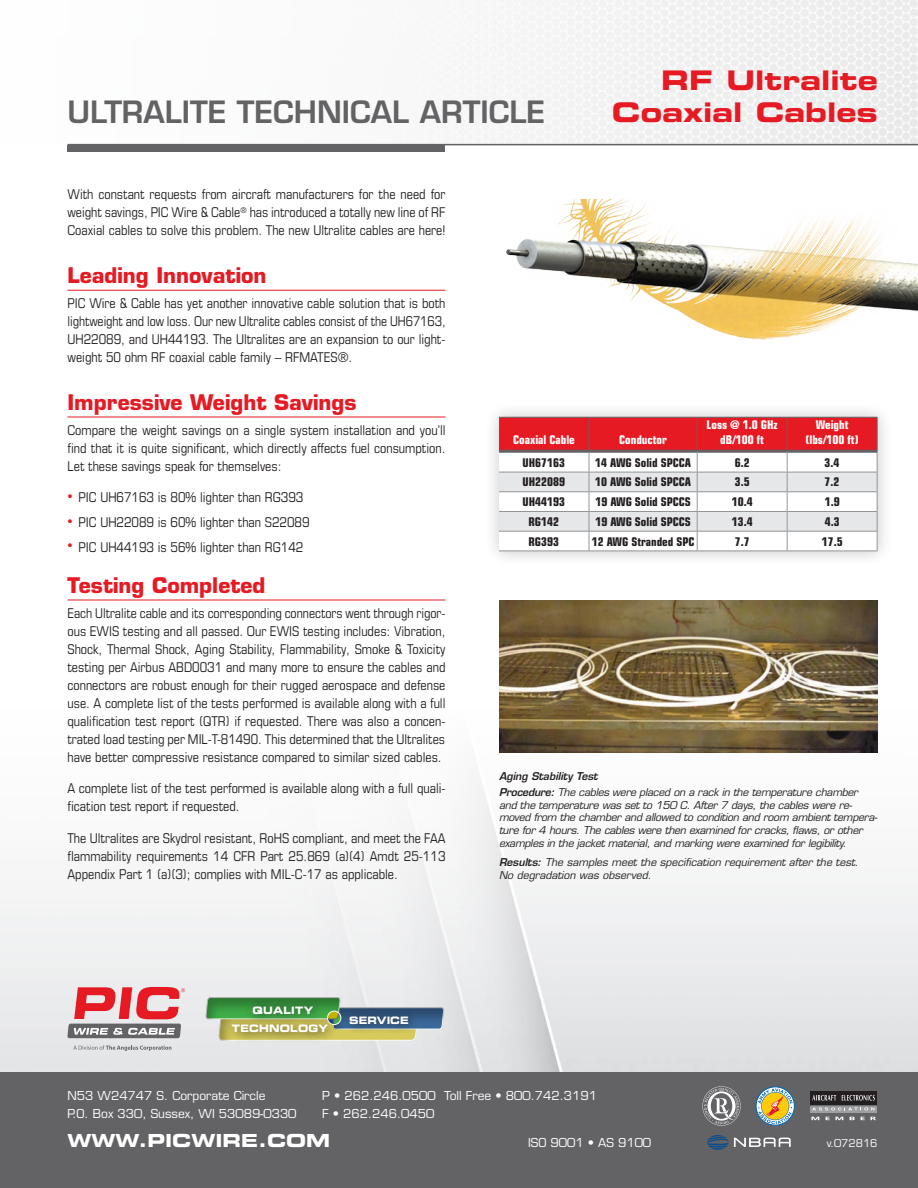
<style>
.page{position:relative;width:918px;height:1188px;background:#fff}
.page>*{position:absolute;margin:0;border:0;box-sizing:border-box;transform-origin:0 0}
.t1{font:600 30px "Eurostile LT Std";color:#636366}
.t2{font:27px/32.4px "Eurostile LT Std Bold Ex 2";color:#e51a23;text-align:right}
.t3{font:700 21px "Eurostile LT Std";color:#e51a23}
.t4{font:18px "Eurostile LT Std Bold Ex 2";color:#fff}
.t5{font:condensed 13.5px/18px "Eurostile LT Std";color:#231f20;text-align:justify}
.t6{font:700 condensed 12px "Eurostile LT Std";color:#231f20}
.t7{font:12px/18px "Eurostile LT Std";color:#fff}
.t8{font:700 condensed 12px/15px "Eurostile LT Std";color:#fff;text-align:center}
.t9{font:italic 10.5px/12.6px "Eurostile LT Std";letter-spacing:-.02em;color:#231f20}
.t10{font:italic 10.5px/12.6px "Eurostile LT Std";color:#231f20}
.t11{font:10.5px "Eurostile LT Std";color:#fff}
.t12{font:10.2px "Eurostile LT Std Bold Ex 2";letter-spacing:.02em;color:#fff;scale:.9 1}
.t13{font:10.2px "Eurostile LT Std Bold Ex 2";color:#fff;scale:.9 1}
.s1{font-weight:600}
</style>
<div class="page">
<img style="left:67px;top:0;width:851px;height:145px">
<hr style="left:68px;top:144px;width:850px;height:1px;background:#636366">
<div style="left:68px;top:145px;width:378px;height:7px;background:#636366"></div>
<div style="left:0;top:1071px;width:918px;height:117px;background:#636366"></div>
<svg style="left:702px;top:1086px;width:39px;height:40px"></svg>
<svg style="left:756px;top:1086px;width:39px;height:40px"></svg>
<svg style="left:707px;top:1135px;width:21px;height:15px"></svg>
<svg style="left:734px;top:1138px;width:57px;height:9px"></svg>
<div style="left:811px;top:1091px;width:66px;height:14px;background:#231f20"></div>
<svg style="left:812px;top:1095px;width:24px;height:6px"></svg>
<svg style="left:842px;top:1095px;width:33px;height:6px"></svg>
<svg style="left:811px;top:1106px;width:66px;height:6px"></svg>
<svg style="left:812px;top:1107px;width:62px;height:4px"></svg>
<hr style="left:811px;top:1105px;width:66px;height:1px;background:#6c6d70">
<svg style="left:811px;top:1117px;width:8px;height:3px"></svg>
<svg style="left:826px;top:1117px;width:17px;height:3px"></svg>
<svg style="left:850px;top:1117px;width:5px;height:3px"></svg>
<svg style="left:861px;top:1117px;width:4px;height:3px"></svg>
<svg style="left:871px;top:1117px;width:5px;height:3px"></svg>
<div style="left:204px;top:995px;width:138px;height:24px;background:#ebebed"></div>
<svg style="left:205px;top:997px;width:239px;height:44px;background:#9cb69b"></svg>
<svg style="left:327px;top:1011px;width:14px;height:14px"></svg>
<div style="left:327px;top:1011px;width:14px;height:14px;border:1px solid #fff;border-radius:50%"></div>
<div style="left:225px;top:1017px;width:112px;height:26px;background:#231f20;opacity:.75"></div>
<div style="left:246px;top:999px;width:77px;height:26px;background:#231f20;opacity:.75"></div>
<div style="left:343px;top:1009px;width:75px;height:25px;background:#231f20;opacity:.75"></div>
<svg style="left:73px;top:1045px;width:98px;height:6px"></svg>
<svg style="left:68px;top:987px;width:117px;height:51px;background:#cd898e"></svg>
<hr style="left:68px;top:290px;width:378px;height:1px;background:#e51a23">
<hr style="left:68px;top:417px;width:378px;height:1px;background:#e51a23">
<hr style="left:68px;top:600px;width:378px;height:1px;background:#e51a23">
<div style="left:484px;top:402px;width:409px;height:164px;background:#231f20;opacity:.25"></div>
<svg style="left:499px;top:417px;width:379px;height:134px"></svg>
<hr style="left:499px;top:450px;width:90px;height:3px;background:#636366">
<hr style="left:589px;top:450px;width:108px;height:3px;background:#636366">
<hr style="left:697px;top:450px;width:90px;height:3px;background:#636366">
<hr style="left:787px;top:450px;width:90px;height:3px;background:#636366">
<hr style="left:499px;top:551px;width:90px;height:1px;background:#939598">
<hr style="left:589px;top:551px;width:108px;height:1px;background:#939598">
<hr style="left:697px;top:551px;width:90px;height:1px;background:#939598">
<hr style="left:787px;top:551px;width:90px;height:1px;background:#939598">
<hr style="left:499px;top:417px;width:90px;height:1px;background:#636366">
<hr style="left:589px;top:417px;width:108px;height:1px;background:#636366">
<hr style="left:697px;top:417px;width:90px;height:1px;background:#636366">
<hr style="left:787px;top:417px;width:90px;height:1px;background:#636366">
<img style="left:507px;top:199px;width:411px;height:141px">
<img style="left:499px;top:601px;width:379px;height:152px">
<h1 class="t1" style="left:68px;top:93px;width:479px">ULTRALITE TECHNICAL ARTICLE</h1>
<h2 class="t2" style="left:612px;top:63px;width:268px">RF Ultralite<br>Coaxial Cables</h2>
<p class="t5" style="left:68px;top:185px;width:380px">With constant requests from aircraft manufacturers for the need for weight savings, PIC Wire &amp; Cable<sup>®</sup> has introduced a totally new line of RF Coaxial cables to solve this problem. The new Ultralite cables are here!</p>
<h3 class="t3" style="left:68px;top:262px;width:201px">Leading Innovation</h3>
<p class="t5" style="left:68px;top:294px;width:380px">PIC Wire &amp; Cable has yet another innovative cable solution that is both lightweight and low loss. Our new Ultralite cables consist of the UH67163, UH22089, and UH44193. The Ultralites are an expansion to our light&shy;weight 50 ohm RF coaxial cable family – RFMATES®.</p>
<h3 class="t3" style="left:68px;top:389px;width:290px">Impressive Weight Savings</h3>
<p class="t5" style="left:68px;top:421px;width:380px">Compare the weight savings on a single system installation and you’ll find that it is quite significant, which directly affects fuel consumption.<br>Let these savings speak for themselves:</p>
<p class="t5" style="left:68px;top:488px;width:237px"><sup>•</sup> PIC UH67163 is 80% lighter than RG393</p>
<p class="t5" style="left:68px;top:513px;width:244px"><sup>•</sup> PIC UH22089 is 60% lighter than S22089</p>
<p class="t5" style="left:68px;top:538px;width:237px"><sup>•</sup> PIC UH44193 is 56% lighter than RG142</p>
<h3 class="t3" style="left:68px;top:572px;width:200px">Testing Completed</h3>
<p class="t5" style="left:68px;top:604px;width:380px">Each Ultralite cable and its corresponding connectors went through rigor&shy;ous EWIS testing and all passed. Our EWIS testing includes: Vibration, Shock, Thermal Shock, Aging Stability, Flammability, Smoke &amp; Toxicity testing per Airbus ABD0031 and many more to ensure the cables and connectors are robust enough for their rugged aerospace and defense use. A complete list of the tests performed is available along with a full qualification test report (QTR) if requested. There was also a concen&shy;trated load testing per MIL-T-81490. This determined that the Ultralites have better compressive resistance compared to similar sized cables.</p>
<p class="t5" style="left:68px;top:779px;width:380px">A complete list of the test performed is available along with a full quali&shy;fication test report if requested.</p>
<p class="t5" style="left:68px;top:829px;width:380px">The Ultralites are Skydrol resistant, RoHS compliant, and meet the FAA flammability requirements 14 CFR Part 25.869 (a)(4) Amdt 25-113<br>Appendix Part 1 (a)(3); complies with MIL-C-17 as applicable.</p>
<p class="t12" style="left:253px;top:1003px;width:69px">QUALITY</p>
<p class="t12" style="left:232px;top:1022px;width:108px">TECHNOLOGY</p>
<p class="t13" style="left:349px;top:1013px;width:68px">SERVICE</p>
<p class="t8" style="left:513px;top:433px;width:63px">Coaxial Cable</p>
<p class="t8" style="left:619px;top:433px;width:49px">Conductor</p>
<p class="t8" style="left:707px;top:418px;width:73px">Loss @ 1.0 GHz dB/100 ft</p>
<p class="t8" style="left:806px;top:418px;width:55px">Weight (lbs/100 ft)</p>
<p class="t6" style="left:522px;top:455px;width:44px">UH67163</p>
<p class="t6" style="left:595px;top:455px;width:97px">14 AWG Solid SPCCA</p>
<p class="t6" style="left:735px;top:455px;width:16px">6.2</p>
<p class="t6" style="left:825px;top:455px;width:16px">3.4</p>
<p class="t6" style="left:522px;top:475px;width:44px">UH22089</p>
<p class="t6" style="left:595px;top:475px;width:97px">10 AWG Solid SPCCA</p>
<p class="t6" style="left:735px;top:475px;width:16px">3.5</p>
<p class="t6" style="left:825px;top:475px;width:16px">7.2</p>
<p class="t6" style="left:522px;top:495px;width:44px">UH44193</p>
<p class="t6" style="left:595px;top:495px;width:97px">19 AWG Solid SPCCS</p>
<p class="t6" style="left:732px;top:495px;width:22px">10.4</p>
<p class="t6" style="left:825px;top:495px;width:16px">1.9</p>
<p class="t6" style="left:529px;top:514px;width:32px">RG142</p>
<p class="t6" style="left:595px;top:514px;width:97px">19 AWG Solid SPCCS</p>
<p class="t6" style="left:732px;top:514px;width:22px">13.4</p>
<p class="t6" style="left:825px;top:514px;width:16px">4.3</p>
<p class="t6" style="left:529px;top:534px;width:32px">RG393</p>
<p class="t6" style="left:592px;top:534px;width:104px">12 AWG Stranded SPC</p>
<p class="t6" style="left:735px;top:534px;width:16px">7.7</p>
<p class="t6" style="left:822px;top:534px;width:22px">17.5</p>
<p class="t9" style="left:499px;top:768px;width:360px;line-height:16px"><span class="s1">Aging Stability Test<br>Procedure:</span> The cables were placed on a rack in the temperature chamber</p>
<p class="t9" style="left:499px;top:799px;width:380px">and the temperature was set to 150 C. After 7 days, the cables were re&shy;moved from the chamber and allowed to condition and room ambient tempera&shy;ture for 4 hours. The cables were then examined for cracks, flaws, or other examples in the jacket material, and marking were examined for legibility.</p>
<p class="t10" style="left:499px;top:856px;width:361px"><span class="s1">Results:</span> The samples meet the specification requirement after the test.<br>No degradation was observed.</p>
<p class="t7" style="left:68px;top:1087px;width:231px">N53 W24747 S. Corporate Circle<br>P.O. Box 330, Sussex, WI 53089-0330</p>
<p class="t7" style="left:322px;top:1086px;width:276px">P • 262.246.0500 Toll Free • 800.742.3191<br>F • 262.246.0450</p>
<h3 class="t4" style="left:68px;top:1128px;width:264px">WWW.PICWIRE.COM</h3>
<p class="t7" style="left:528px;top:1133px;width:125px">ISO 9001 • AS 9100</p>
<p class="t11" style="left:827px;top:1137px;width:52px">v.072816</p>
</div>
